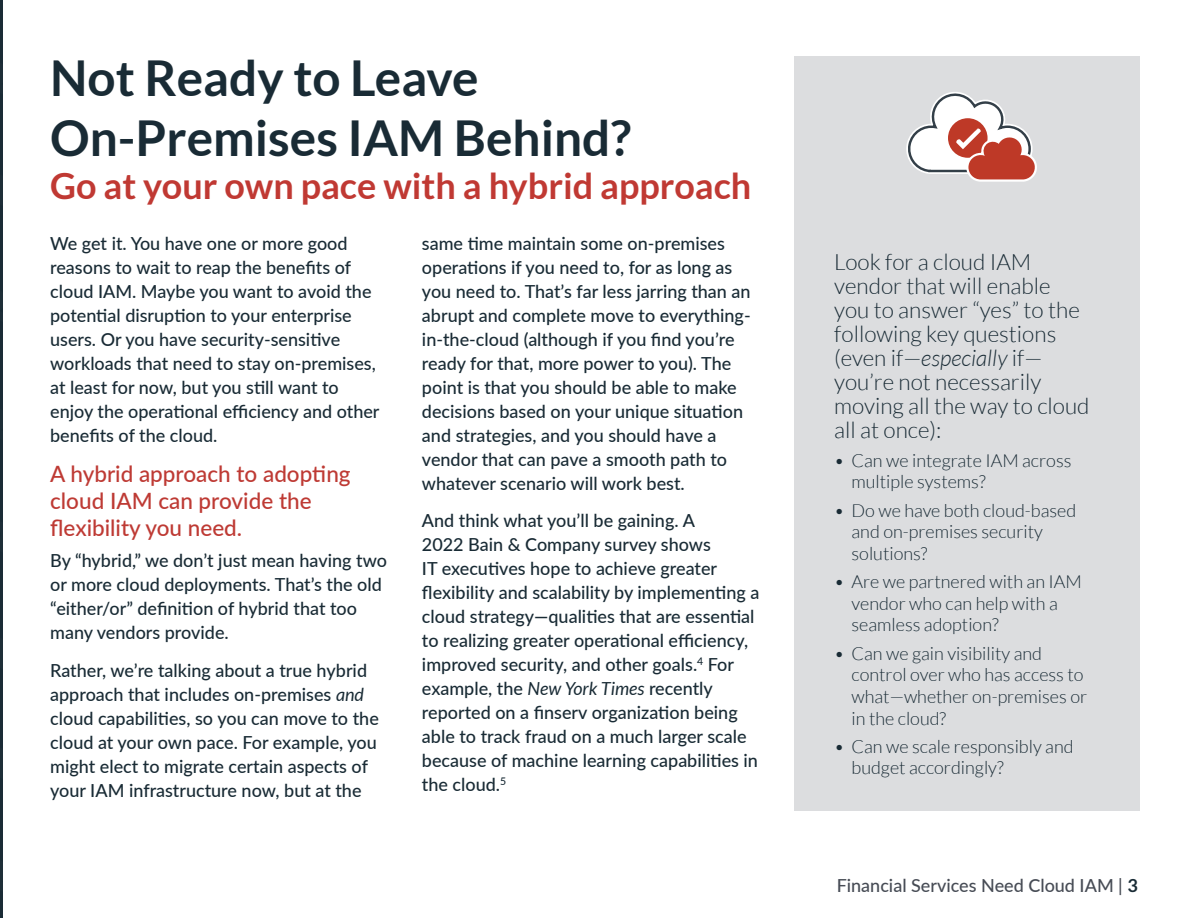
<style>
.page{position:relative;width:1188px;height:918px;background:#fff}
.page>*{position:absolute;margin:0;border:0;box-sizing:border-box;transform-origin:0 0}
.PageTitleBlack{font:700 49.5px/59.4px "Lato";color:#192b35}
.PageTitle02Red{font:700 36px "Lato";color:#c03933}
.SidebarTextBlack{font:300 22.5px/24px "Lato";color:#192b35}
.Subhead01Red{font:500 22.5px/27px "Lato";color:#be3a34}
.BodyTextBlack{font:500 18px/24px "Lato";color:#192b35}
.t1{font:300 18px/21.6px "Lato";color:#192b35}
.t2{font:500 18px "Lato";color:#474c55}
.s1{font-weight:400;font-style:italic}
.s2{font-style:italic}
.s3{font-weight:700;color:#192b35}
</style>
<div class="page">
<div style="left:794px;top:56px;width:345px;height:755px;background:#dcdddf"></div>
<hr style="left:0;top:0;width:3px;height:918px;background:#1a2b35">
<svg style="left:906px;top:92px;width:131px;height:90px"></svg>
<p class="PageTitleBlack" style="left:50px;top:48px;width:583px">Not Ready to Leave<br>On-Premises IAM Behind?</p>
<p class="PageTitle02Red" style="left:50px;top:165px;width:703px">Go at your own pace with a hybrid approach</p>
<p class="BodyTextBlack" style="left:50px;top:231px;width:331px">We get it. You have one or more good reasons to wait to reap the benefits of cloud IAM. Maybe you want to avoid the potential disruption to your enterprise users. Or you have security-sensitive workloads that need to stay on-premises, at least for now, but you still want to enjoy the operational efficiency and other benefits of the cloud.</p>
<p class="Subhead01Red" style="left:50px;top:460px;width:302px">A hybrid approach to adopting cloud IAM can provide the flexibility you need.</p>
<p class="BodyTextBlack" style="left:50px;top:548px;width:338px">By “hybrid,” we don’t just mean having two or more cloud deployments. That’s the old “either/or” definition of hybrid that too many vendors provide.</p>
<p class="BodyTextBlack" style="left:50px;top:657px;width:330px">Rather, we’re talking about a true hybrid approach that includes on-premises <span class="s1">and </span>cloud capabilities, so you can move to the cloud at your own pace. For example, you might elect to migrate certain aspects of your IAM infrastructure now, but at the</p>
<p class="BodyTextBlack" style="left:422px;top:231px;width:330px">same time maintain some on-premises operations if you need to, for as long as you need to. That’s far less jarring than an abrupt and complete move to everything&shy;in-the-cloud (although if you find you’re ready for that, more power to you). The point is that you should be able to make decisions based on your unique situation and strategies, and you should have a vendor that can pave a smooth path to whatever scenario will work best.</p>
<p class="BodyTextBlack" style="left:422px;top:508px;width:339px">And think what you’ll be gaining. A<br>2022 Bain &amp; Company survey shows<br>IT executives hope to achieve greater flexibility and scalability by implementing a cloud strategy—qualities that are essential to realizing greater operational efficiency, improved security, and other goals.<sup>4</sup> For example, the <span class="s1">New York Times</span> recently reported on a finserv organization being able to track fraud on a much larger scale because of machine learning capabilities in the cloud.<sup>5</sup></p>
<p class="SidebarTextBlack" style="left:834px;top:250px;width:257px">Look for a cloud IAM vendor that will enable you to answer “yes” to the following key questions (even if—<span class="s2">especially</span> if— you’re not necessarily moving all the way to cloud all at once):</p>
<p class="t1" style="left:852px;top:449px;width:221px;text-indent:-17px">• Can we integrate IAM across multiple systems?</p>
<p class="t1" style="left:852px;top:499px;width:226px;text-indent:-17px">• Do we have both cloud-based and on-premises security solutions?</p>
<p class="t1" style="left:852px;top:571px;width:232px;text-indent:-17px">• Are we partnered with an IAM vendor who can help with a seamless adoption?</p>
<p class="t1" style="left:852px;top:643px;width:237px;text-indent:-17px">• Can we gain visibility and control over who has access to what—whether on-premises or in the cloud?</p>
<p class="t1" style="left:852px;top:736px;width:224px;text-indent:-17px">• Can we scale responsibly and budget accordingly?</p>
<p class="t2" style="left:837px;top:872px;width:303px">Financial Services Need Cloud IAM | <span class="s3">3</span></p>
</div>
